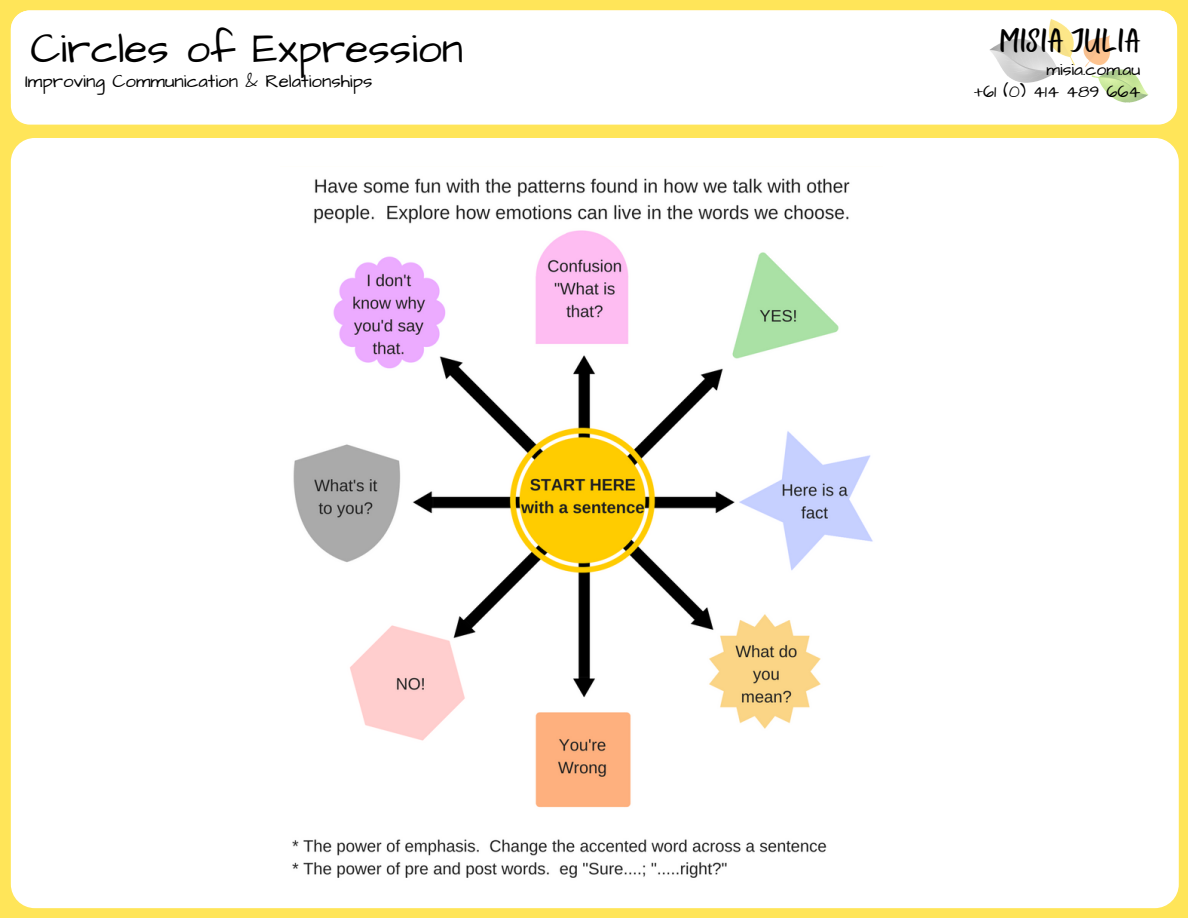
<style>
.page{position:relative;width:1188px;height:918px;background:#ffe559}
.page>*{position:absolute;margin:0;border:0;box-sizing:border-box;transform-origin:0 0}
.t1{font:42.75px "Architects Daughter";color:#000}
.t2{font:33.75px "Bright Sunshine Cap";color:#000}
.t3{font:18.6px "Architects Daughter";color:#000}
.t4{font:17.55px "Architects Daughter";color:#000}
</style>
<div class="page">
<div style="left:11px;top:138px;width:1168px;height:770px;background:#fff;border-radius:24px"></div>
<div style="left:11px;top:10px;width:1166px;height:115px;background:#fff;border-radius:19px"></div>
<img style="left:984px;top:10px;width:178px;height:93px">
<img style="left:292px;top:178px;width:581px;height:700px">
<p class="t1" style="left:30px;top:20px;width:434px">Circles of Expression</p>
<p class="t2" style="left:1000px;top:18px;width:142px">MISIA JULIA</p>
<p class="t4" style="left:1046px;top:58px;width:96px">misia.com.au</p>
<p class="t3" style="left:25px;top:68px;width:349px">Improving Communication &amp; Relationships</p>
<p class="t4" style="left:974px;top:79px;width:168px">+61 (0) 414 489 664</p>
</div>
